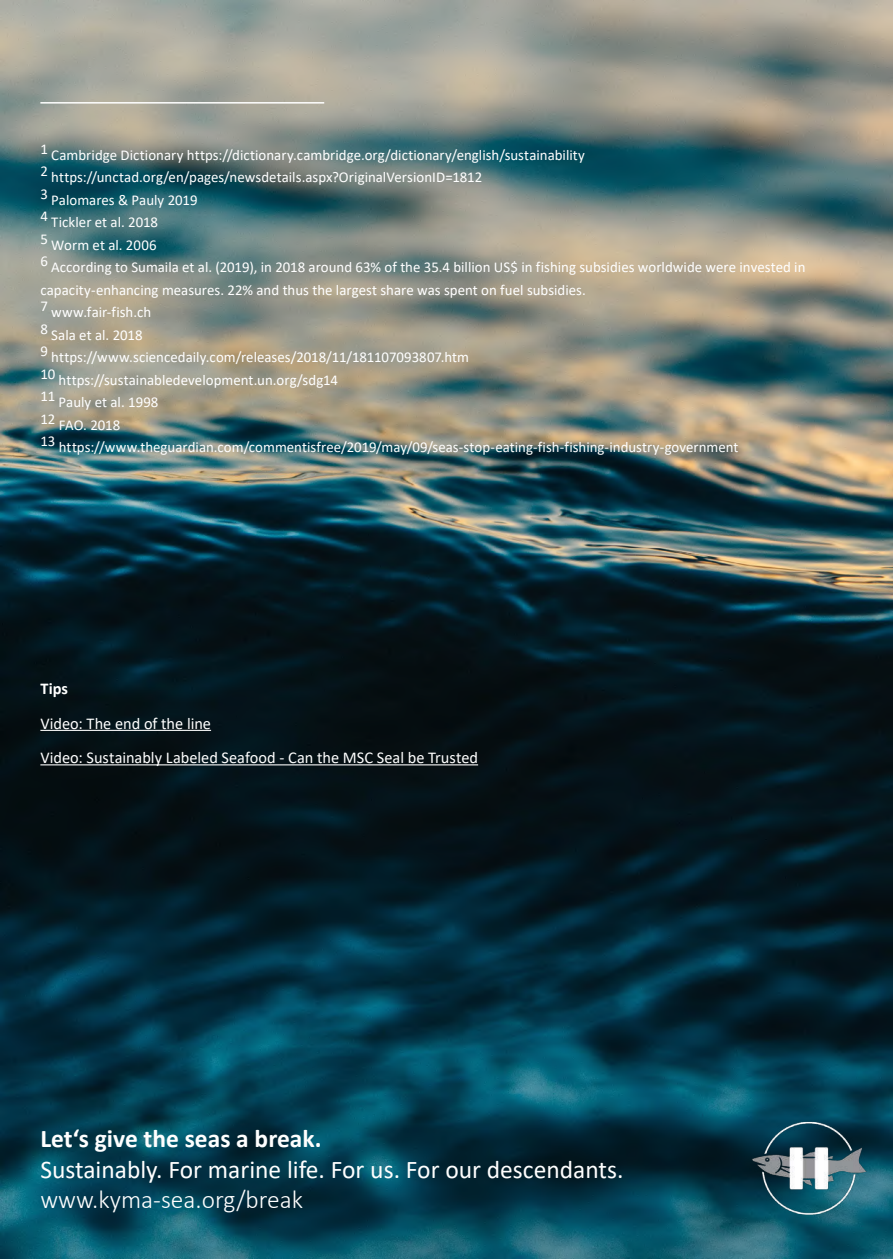
<style>
.page{position:relative;width:893px;height:1259px;background:#fff}
.page>*{position:absolute;margin:0;border:0;box-sizing:border-box;transform-origin:0 0}
.t1{font:25.5px "Calibri";color:#fff}
.t2{font:700 25.5px "Calibri";color:#fff}
.t3{font:300 25.5px "Calibri";color:#fff}
.t4{font:16.5px/34.5px "Calibri";color:#fff}
.t5{font:700 16.5px "Calibri";color:#fff}
.t6{font:15px/22.5px "Calibri";color:#fff}
</style>
<div class="page">
<img style="left:0;top:0;width:893px;height:1259px">
<img style="left:750px;top:1114px;width:117px;height:107px">
<hr style="left:40px;top:730px;width:171px;height:1px;background:#fff">
<hr style="left:40px;top:764px;width:438px;height:1px;background:#fff">
<hr style="left:40px;top:102px;width:284px;height:2px;background:#fff">
<p class="t6" style="left:40px;top:143px;width:767px">1 Cambridge Dictionary https://dictionary.cambridge.org/dictionary/english/sustainability<br>2 https://unctad.org/en/pages/newsdetails.aspx?OriginalVersionID=1812<br>3 Palomares &amp; Pauly 2019<br>4 Tickler et al. 2018<br>5 Worm et al. 2006<br>6 According to Sumaila et al. (2019), in 2018 around 63% of the 35.4 billion US$ in fishing subsidies worldwide were invested in capacity-enhancing measures. 22% and thus the largest share was spent on fuel subsidies.<br>7 www.fair-fish.ch<br>8 Sala et al. 2018<br>9 https://www.sciencedaily.com/releases/2018/11/181107093807.htm<br>10 https://sustainabledevelopment.un.org/sdg14<br>11 Pauly et al. 1998<br>12 FAO. 2018<br>13 https://www.theguardian.com/commentisfree/2019/may/09/seas-stop-eating-fish-fishing-industry-government</p>
<p class="t5" style="left:40px;top:677px;width:29px">Tips</p>
<p class="t4" style="left:40px;top:705px;width:439px">Video: The end of the line<br>Video: Sustainably Labeled Seafood - Can the MSC Seal be Trusted</p>
<h1 class="t2" style="left:40px;top:1120px;width:283px">Let‘s give the seas a break.</h1>
<h1 class="t1" style="left:40px;top:1151px;width:585px">Sustainably. For marine life. For us. For our descendants.</h1>
<h1 class="t3" style="left:40px;top:1184px;width:264px">www.kyma-sea.org/break</h1>
</div>
